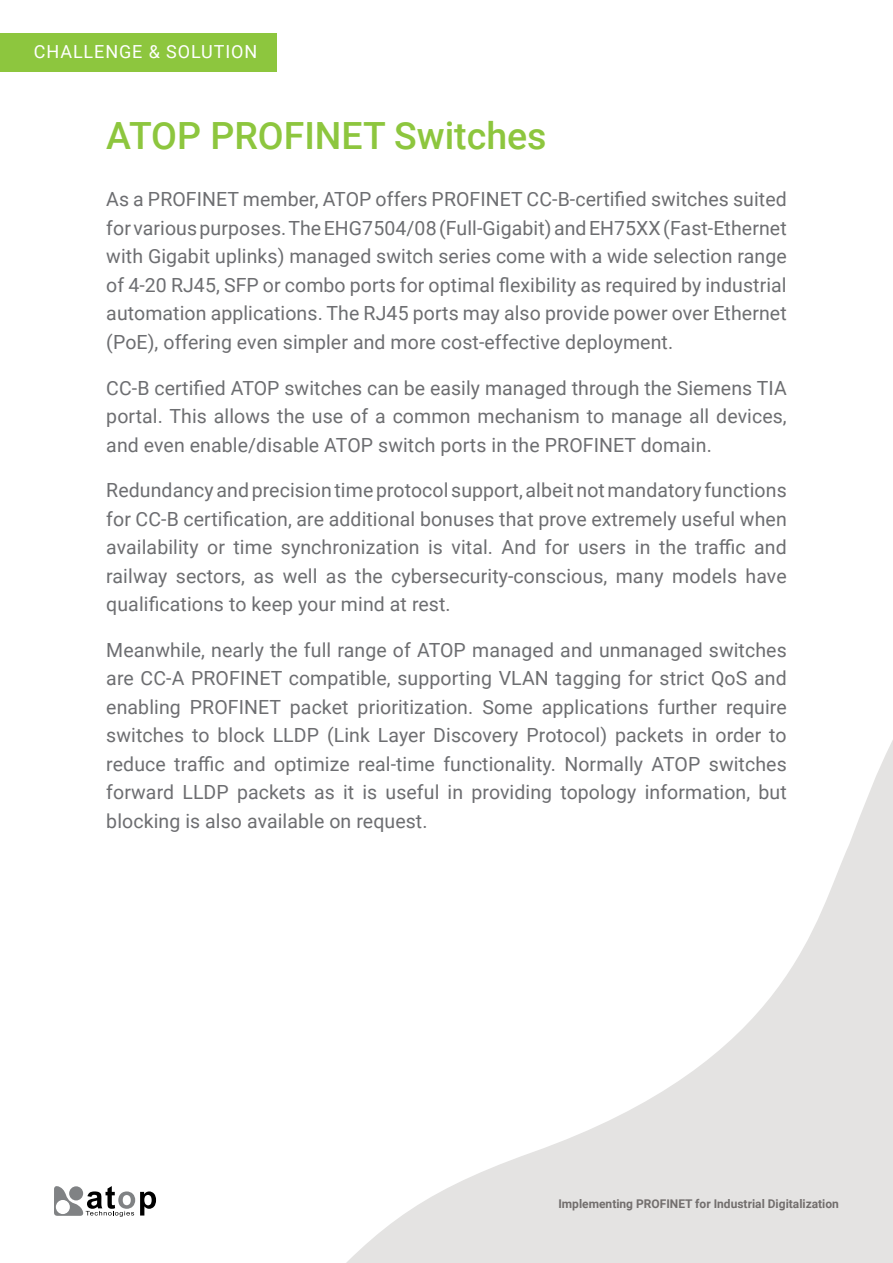
<style>
.page{position:relative;width:893px;height:1263px;background:#fff}
.page>*{position:absolute;margin:0;border:0;box-sizing:border-box;transform-origin:0 0}
.t1{font:500 37.5px "Roboto";color:#8dc63e}
.t2{font:19.5px/28.5px "Roboto";letter-spacing:.005em;color:#6d6e71;text-align:justify}
.t3{font:18px "Roboto";letter-spacing:.05em;color:#fff}
.t4{font:700 12px "Roboto";color:#726e6d}
</style>
<div class="page">
<svg style="left:346px;top:740px;width:547px;height:523px"></svg>
<svg style="left:54px;top:1186px;width:102px;height:31px"></svg>
<div style="left:0;top:34px;width:276px;height:38px;background:#8dc63e"></div>
<p class="t3" style="left:34px;top:39px;width:225px">CHALLENGE &amp; SOLUTION</p>
<h1 class="t1" style="left:106px;top:110px;width:442px">ATOP PROFINET Switches</h1>
<p class="t2" style="left:106px;top:185px;width:682px">As a PROFINET member, ATOP offers PROFINET CC-B-certified switches suited for various purposes. The EHG7504/08 (Full-Gigabit) and EH75XX (Fast-Ethernet with Gigabit uplinks) managed switch series come with a wide selection range of 4-20 RJ45, SFP or combo ports for optimal flexibility as required by industrial automation applications. The RJ45 ports may also provide power over Ethernet (PoE), offering even simpler and more cost-effective deployment.</p>
<p class="t2" style="left:106px;top:373px;width:682px">CC-B certified ATOP switches can be easily managed through the Siemens TIA portal. This allows the use of a common mechanism to manage all devices, and even enable/disable ATOP switch ports in the PROFINET domain.</p>
<p class="t2" style="left:106px;top:475px;width:682px">Redundancy and precision time protocol support, albeit not mandatory functions for CC-B certification, are additional bonuses that prove extremely useful when availability or time synchronization is vital. And for users in the traffic and railway sectors, as well as the cybersecurity-conscious, many models have qualifications to keep your mind at rest.</p>
<p class="t2" style="left:106px;top:635px;width:682px">Meanwhile, nearly the full range of ATOP managed and unmanaged switches are CC-A PROFINET compatible, supporting VLAN tagging for strict QoS and enabling PROFINET packet prioritization. Some applications further require switches to block LLDP (Link Layer Discovery Protocol) packets in order to reduce traffic and optimize real-time functionality. Normally ATOP switches forward LLDP packets as it is useful in providing topology information, but blocking is also available on request.</p>
<p class="t4" style="left:558px;top:1195px;width:282px">Implementing PROFINET for Industrial Digitalization</p>
</div>
